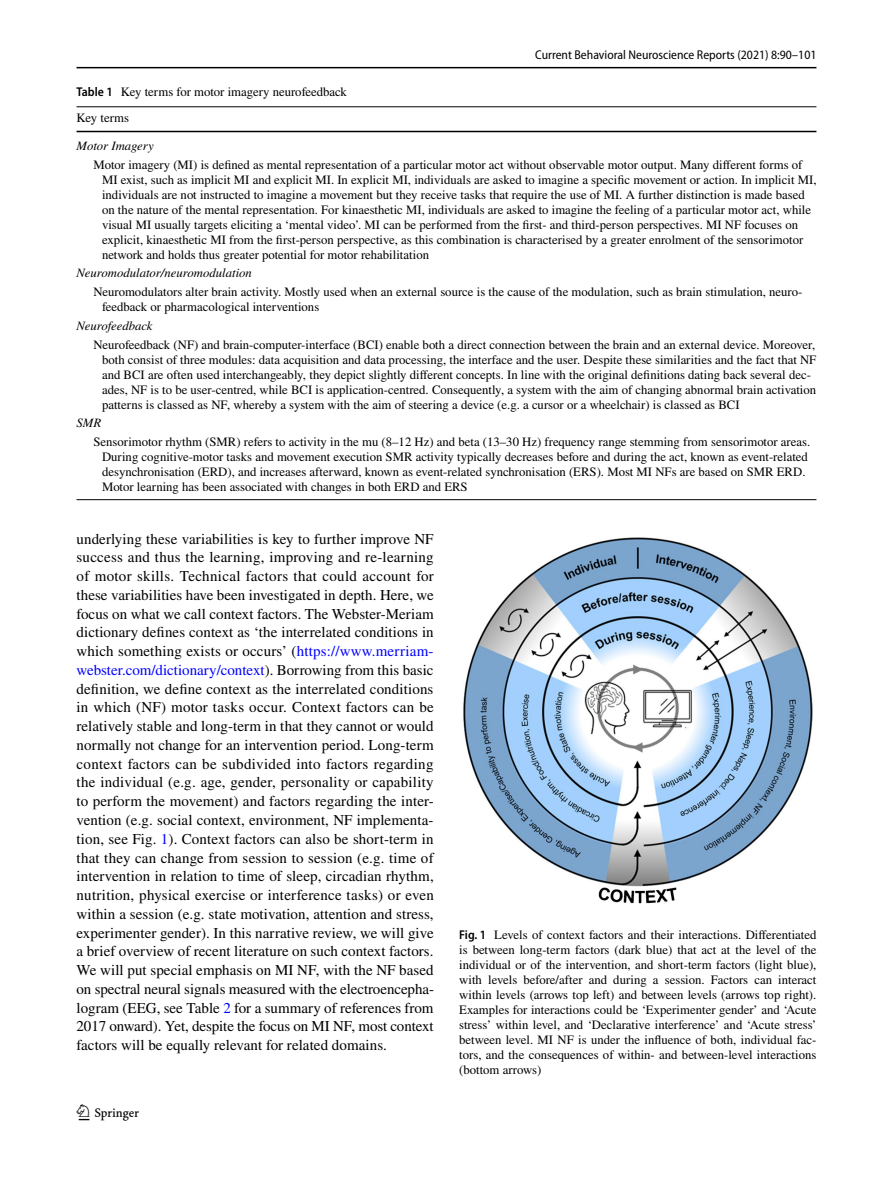
<style>
.page{position:relative;width:893px;height:1187px;background:#fff}
.page>*{position:absolute;margin:0;border:0;box-sizing:border-box;transform-origin:0 0}
.t1{font:22.5px "Springnew Regular 2";color:#000}
.t2{font:15px/18.8px "STIX";letter-spacing:.005em;color:#000;text-align:justify}
.t3{font:12.75px/15px "STIX";color:#000}
.t4{font:italic 12.75px "STIX";color:#000}
.t5{font:semi-condensed 12.75px "Myriad Pro";color:#000}
.s1{font-family:"Myriad Pro";font-weight:600;font-stretch:semi-condensed}
.s2{color:#00f}
</style>
<div class="page">
<hr style="left:77px;top:67px;width:739px;height:1px;background:#000">
<hr style="left:77px;top:106px;width:739px;height:1px;background:#000">
<hr style="left:77px;top:131px;width:739px;height:1px;background:#000">
<hr style="left:77px;top:499px;width:739px;height:1px;background:#000">
<img style="left:463px;top:537px;width:349px;height:366px">
<p class="t5" style="left:535px;top:48px;width:283px">Current Behavioral Neuroscience Reports (2021) 8:90–101</p>
<p class="t3" style="left:77px;top:80px;width:272px;line-height:25.5px"><span class="s1">Table 1</span> Key terms for motor imagery neurofeedback<br>Key terms</p>
<p class="t4" style="left:77px;top:137px;width:79px">Motor Imagery</p>
<p class="t3" style="left:102px;top:158px;width:716px;text-indent:-9px">Motor imagery (MI) is defined as mental representation of a particular motor act without observable motor output. Many different forms of MI exist, such as implicit MI and explicit MI. In explicit MI, individuals are asked to imagine a specific movement or action. In implicit MI, individuals are not instructed to imagine a movement but they receive tasks that require the use of MI. A further distinction is made based on the nature of the mental representation. For kinaesthetic MI, individuals are asked to imagine the feeling of a particular motor act, while visual MI usually targets eliciting a ‘mental video’. MI can be performed from the first- and third-person perspectives. MI NF focuses on explicit, kinaesthetic MI from the first-person perspective, as this combination is characterised by a greater enrolment of the sensorimotor network and holds thus greater potential for motor rehabilitation</p>
<p class="t4" style="left:77px;top:264px;width:177px">Neuromodulator/neuromodulation</p>
<p class="t3" style="left:102px;top:285px;width:702px;text-indent:-9px">Neuromodulators alter brain activity. Mostly used when an external source is the cause of the modulation, such as brain stimulation, neuro&shy;feedback or pharmacological interventions</p>
<p class="t4" style="left:77px;top:317px;width:78px">Neurofeedback</p>
<p class="t3" style="left:102px;top:337px;width:716px;text-indent:-9px">Neurofeedback (NF) and brain-computer-interface (BCI) enable both a direct connection between the brain and an external device. Moreover, both consist of three modules: data acquisition and data processing, the interface and the user. Despite these similarities and the fact that NF and BCI are often used interchangeably, they depict slightly different concepts. In line with the original definitions dating back several dec&shy;ades, NF is to be user-centred, while BCI is application-centred. Consequently, a system with the aim of changing abnormal brain activation patterns is classed as NF, whereby a system with the aim of steering a device (e.g. a cursor or a wheelchair) is classed as BCI</p>
<p class="t4" style="left:77px;top:414px;width:26px">SMR</p>
<p class="t3" style="left:102px;top:435px;width:710px;text-indent:-9px">Sensorimotor rhythm (SMR) refers to activity in the mu (8–12 Hz) and beta (13–30 Hz) frequency range stemming from sensorimotor areas.<br>During cognitive-motor tasks and movement execution SMR activity typically decreases before and during the act, known as event-related desynchronisation (ERD), and increases afterward, known as event-related synchronisation (ERS). Most MI NFs are based on SMR ERD.<br>Motor learning has been associated with changes in both ERD and ERS</p>
<p class="t2" style="left:77px;top:530px;width:359px">underlying these variabilities is key to further improve NF success and thus the learning, improving and re-learning of motor skills. Technical factors that could account for these variabilities have been investigated in depth. Here, we focus on what we call context factors. The Webster-Meriam dictionary defines context as ‘the interrelated conditions in which something exists or occurs’ (<span class="s2">https://www.merriam&shy;webster.com/dictionary/context</span>). Borrowing from this basic definition, we define context as the interrelated conditions in which (NF) motor tasks occur. Context factors can be relatively stable and long-term in that they cannot or would normally not change for an intervention period. Long-term context factors can be subdivided into factors regarding the individual (e.g. age, gender, personality or capability to perform the movement) and factors regarding the inter&shy;vention (e.g. social context, environment, NF implementa&shy;tion, see Fig. <span class="s2">1</span>). Context factors can also be short-term in that they can change from session to session (e.g. time of intervention in relation to time of sleep, circadian rhythm, nutrition, physical exercise or interference tasks) or even within a session (e.g. state motivation, attention and stress, experimenter gender). In this narrative review, we will give a brief overview of recent literature on such context factors.<br>We will put special emphasis on MI NF, with the NF based on spectral neural signals measured with the electroencepha&shy;logram (EEG, see Table <span class="s2">2</span> for a summary of references from 2017 onward). Yet, despite the focus on MI NF, most context factors will be equally relevant for related domains.</p>
<h1 class="t1" style="left:79px;top:1104px;width:62px">1 3</h1>
<p class="t3" style="left:459px;top:927px;width:359px;text-align:justify"><span class="s1">Fig. 1</span> Levels of context factors and their interactions. Differentiated is between long-term factors (dark blue) that act at the level of the individual or of the intervention, and short-term factors (light blue), with levels before/after and during a session. Factors can interact within levels (arrows top left) and between levels (arrows top right).<br>Examples for interactions could be ‘Experimenter gender’ and ‘Acute stress’ within level, and ‘Declarative interference’ and ‘Acute stress’ between level. MI NF is under the influence of both, individual fac&shy;tors, and the consequences of within- and between-level interactions (bottom arrows)</p>
</div>
